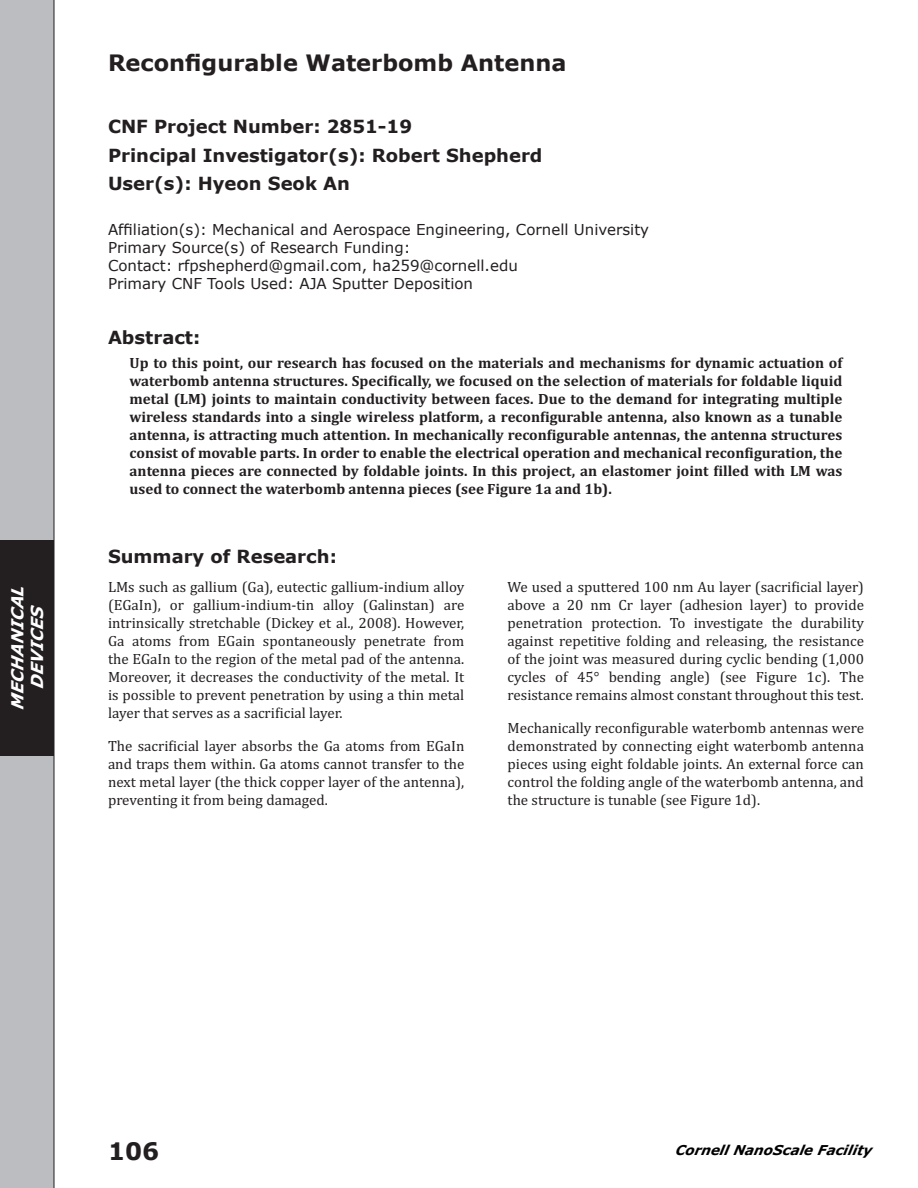
<style>
.page{position:relative;width:918px;height:1188px;background:#fff}
.page>*{position:absolute;margin:0;border:0;box-sizing:border-box;transform-origin:0 0}
.t1{font:700 24px "Verdana";color:#231f20}
.Project_Title{font:700 22.5px "Verdana";color:#231f20}
.Project___PI_Users{font:700 18px "Verdana";color:#231f20}
.Body_Header{font:700 18px "Verdana";color:#231f20}
.t2{font:italic 700 16.5px/19.8px "Verdana";color:#fff;text-align:center}
.t3{font:15px/18px "Cambria";color:#231f20;text-align:justify}
.Abstract_Text{font:700 15px/18px "Cambria";color:#231f20;text-align:justify}
.Project_Info{font:15px "Verdana";color:#231f20}
.Affiliation{font:15px "Verdana";color:#231f20}
.t4{font:italic 700 13.5px "Verdana";color:#000}
</style>
<div class="page">
<div style="left:0;top:0;width:54px;height:1188px;background:#bcbdc0"></div>
<div style="left:0;top:540px;width:54px;height:216px;background:#231f20"></div>
<p class="t2" style="left:8px;top:710px;width:129px;rotate:-90deg">MECHANICAL<br>DEVICES</p>
<p class="Project_Title" style="left:108px;top:48px;width:460px">Reconfigurable Waterbomb Antenna</p>
<p class="Project___PI_Users" style="left:108px;top:115px;width:306px">CNF Project Number: 2851-19</p>
<p class="Project___PI_Users" style="left:108px;top:143px;width:436px">Principal Investigator(s): Robert Shepherd</p>
<p class="Project___PI_Users" style="left:108px;top:172px;width:244px">User(s): Hyeon Seok An</p>
<p class="Affiliation" style="left:108px;top:220px;width:543px">Affiliation(s): Mechanical and Aerospace Engineering, Cornell University</p>
<p class="Project_Info" style="left:108px;top:238px;width:304px">Primary Source(s) of Research Funding:</p>
<p class="Project_Info" style="left:108px;top:256px;width:411px">Contact: rfpshepherd@gmail.com, ha259@cornell.edu</p>
<p class="Project_Info" style="left:108px;top:274px;width:367px">Primary CNF Tools Used: AJA Sputter Deposition</p>
<p class="Body_Header" style="left:108px;top:325px;width:94px">Abstract:</p>
<p class="Abstract_Text" style="left:130px;top:354px;width:714px">Up to this point, our research has focused on the materials and mechanisms for dynamic actuation of waterbomb antenna structures. Specifically, we focused on the selection of materials for foldable liquid metal (LM) joints to maintain conductivity between faces. Due to the demand for integrating multiple wireless standards into a single wireless platform, a reconfigurable antenna, also known as a tunable antenna, is attracting much attention. In mechanically reconfigurable antennas, the antenna structures consist of movable parts. In order to enable the electrical operation and mechanical reconfiguration, the antenna pieces are connected by foldable joints. In this project, an elastomer joint filled with LM was used to connect the waterbomb antenna pieces (see Figure 1a and 1b).</p>
<p class="Body_Header" style="left:108px;top:544px;width:230px">Summary of Research:</p>
<p class="t3" style="left:108px;top:578px;width:358px">LMs such as gallium (Ga), eutectic gallium-indium alloy (EGaIn), or gallium-indium-tin alloy (Galinstan) are intrinsically stretchable (Dickey et al., 2008). However, Ga atoms from EGain spontaneously penetrate from the EGaIn to the region of the metal pad of the antenna.<br>Moreover, it decreases the conductivity of the metal. It is possible to prevent penetration by using a thin metal layer that serves as a sacrificial layer.</p>
<p class="t3" style="left:108px;top:737px;width:358px">The sacrificial layer absorbs the Ga atoms from EGaIn and traps them within. Ga atoms cannot transfer to the next metal layer (the thick copper layer of the antenna), preventing it from being damaged.</p>
<p class="t3" style="left:508px;top:578px;width:358px">We used a sputtered 100 nm Au layer (sacrificial layer) above a 20 nm Cr layer (adhesion layer) to provide penetration protection. To investigate the durability against repetitive folding and releasing, the resistance of the joint was measured during cyclic bending (1,000 cycles of 45° bending angle) (see Figure 1c). The resistance remains almost constant throughout this test.</p>
<p class="t3" style="left:508px;top:719px;width:358px">Mechanically reconfigurable waterbomb antennas were demonstrated by connecting eight waterbomb antenna pieces using eight foldable joints. An external force can control the folding angle of the waterbomb antenna, and the structure is tunable (see Figure 1d).</p>
<h1 class="t1" style="left:108px;top:1136px;width:53px">106</h1>
<p class="t4" style="left:675px;top:1141px;width:201px">Cornell NanoScale Facility</p>
</div>
